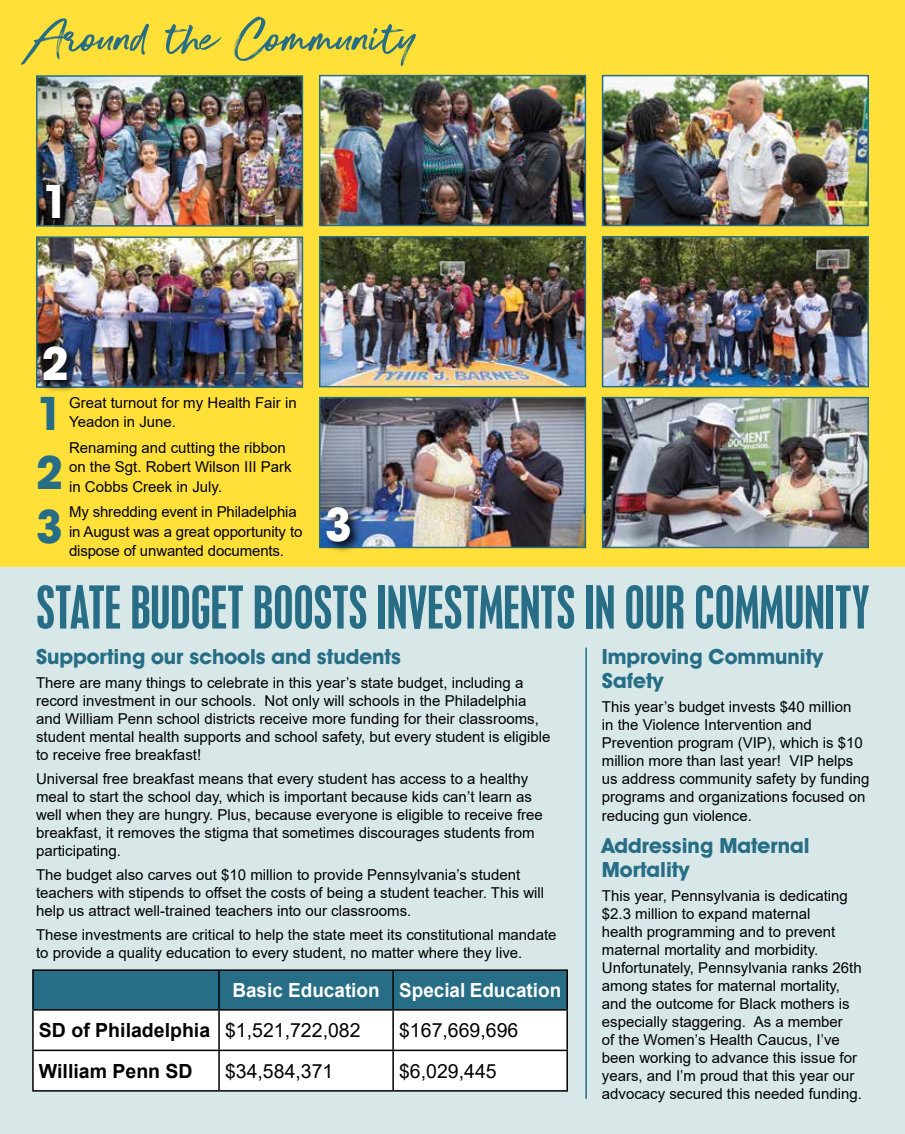
<style>
.page{position:relative;width:905px;height:1134px;background:#fff}
.page>*{position:absolute;margin:0;border:0;box-sizing:border-box;transform-origin:0 0}
.t1{font:55.5px "Super Fly One";color:#266d85}
.t2{font:condensed 52.5px "Placard";color:#266d85}
.t3{font:46.5px/59.1px "Avant Guard Bold SWFTE";color:#266d85}
.t4{font:46.5px "Avant Guard Bold SWFTE";color:#fff}
.t5{font:21px/24px "Avant Guard Bold SWFTE";color:#266d85}
.t6{font:700 19.5px/40.2px "Arial";color:#fff}
.t7{font:19.5px "Arial";color:#000}
.t8{font:700 19.5px "Arial";color:#000}
.t9{font:15px/18px "Arial";color:#000}
.s1{color:#000}
.s2{font-weight:400;color:#000}
</style>
<div class="page">
<div style="left:0;top:561px;width:904px;height:573px;background:#d8e8e9"></div>
<div style="left:0;top:0;width:904px;height:567px;background:#ffe039"></div>
<div style="left:34px;top:971px;width:532px;height:38px;background:#266d85"></div>
<div style="left:34px;top:1011px;width:532px;height:79px;background:#fff"></div>
<hr style="left:32px;top:969px;width:187px;height:2px;background:#000">
<hr style="left:32px;top:971px;width:2px;height:38px;background:#000">
<hr style="left:219px;top:969px;width:174px;height:2px;background:#000">
<hr style="left:218px;top:971px;width:2px;height:38px;background:#000">
<hr style="left:393px;top:969px;width:175px;height:2px;background:#000">
<hr style="left:392px;top:971px;width:2px;height:38px;background:#000">
<hr style="left:566px;top:971px;width:2px;height:38px;background:#000">
<hr style="left:32px;top:1009px;width:187px;height:2px;background:#000">
<hr style="left:32px;top:1011px;width:2px;height:39px;background:#000">
<hr style="left:219px;top:1009px;width:174px;height:2px;background:#000">
<hr style="left:218px;top:1011px;width:2px;height:39px;background:#000">
<hr style="left:393px;top:1009px;width:175px;height:2px;background:#000">
<hr style="left:392px;top:1011px;width:2px;height:39px;background:#000">
<hr style="left:566px;top:1011px;width:2px;height:39px;background:#000">
<hr style="left:32px;top:1050px;width:187px;height:1px;background:#000">
<hr style="left:32px;top:1051px;width:2px;height:39px;background:#000">
<hr style="left:219px;top:1050px;width:174px;height:1px;background:#000">
<hr style="left:218px;top:1051px;width:2px;height:39px;background:#000">
<hr style="left:393px;top:1050px;width:175px;height:1px;background:#000">
<hr style="left:392px;top:1051px;width:2px;height:39px;background:#000">
<hr style="left:566px;top:1051px;width:2px;height:39px;background:#000">
<hr style="left:32px;top:1090px;width:187px;height:2px;background:#000">
<hr style="left:219px;top:1090px;width:174px;height:2px;background:#000">
<hr style="left:393px;top:1090px;width:175px;height:2px;background:#000">
<img style="left:39px;top:239px;width:261px;height:146px">
<div style="left:36px;top:236px;width:267px;height:152px;border:2px solid #266d85"></div>
<img style="left:39px;top:78px;width:261px;height:146px">
<div style="left:36px;top:75px;width:267px;height:152px;border:2px solid #266d85"></div>
<img style="left:322px;top:239px;width:261px;height:145px">
<div style="left:319px;top:236px;width:267px;height:151px;border:2px solid #266d85"></div>
<img style="left:322px;top:78px;width:261px;height:145px">
<div style="left:319px;top:75px;width:267px;height:151px;border:2px solid #266d85"></div>
<img style="left:322px;top:400px;width:261px;height:145px">
<div style="left:319px;top:397px;width:267px;height:151px;border:2px solid #266d85"></div>
<img style="left:605px;top:239px;width:260px;height:145px">
<div style="left:602px;top:236px;width:266px;height:151px;border:2px solid #266d85"></div>
<img style="left:605px;top:78px;width:260px;height:145px">
<div style="left:602px;top:75px;width:266px;height:151px;border:2px solid #266d85"></div>
<img style="left:605px;top:400px;width:260px;height:145px">
<div style="left:602px;top:397px;width:266px;height:151px;border:2px solid #266d85"></div>
<hr style="left:585px;top:648px;width:2px;height:451px;background:#266d85">
<svg style="left:43px;top:180px;width:30px;height:48px"></svg>
<svg style="left:41px;top:343px;width:38px;height:48px;background:#393e43"></svg>
<svg style="left:324px;top:504px;width:39px;height:48px;background:#465d75"></svg>
<h1 class="t1" style="left:36px;top:6px;width:384px">Around the Community</h1>
<h3 class="t4" style="left:41px;top:172px;width:29px">1</h3>
<h3 class="t4" style="left:41px;top:335px;width:29px">2</h3>
<h3 class="t3" style="left:36px;top:383px;width:29px">1<br>2</h3>
<h3 class="t3" style="left:36px;top:497px;width:29px">3</h3>
<p class="t9" style="left:69px;top:393px;width:229px;line-height:19.5px">Great turnout for my Health Fair in<br>Yeadon in June.</p>
<p class="t9" style="left:69px;top:438px;width:224px;line-height:19.5px">Renaming and cutting the ribbon on the Sgt. Robert Wilson III Park in Cobbs Creek in July.</p>
<p class="t9" style="left:69px;top:502px;width:235px;line-height:19.5px">My shredding event in Philadelphia in August was a great opportunity to dispose of unwanted documents.</p>
<h2 class="t2" style="left:36px;top:575px;width:835px">STATE BUDGET BOOSTS INVESTMENTS IN OUR COMMUNITY</h2>
<h3 class="t5" style="left:36px;top:644px;width:366px">Supporting our schools and students</h3>
<p class="t9" style="left:36px;top:673px;width:516px">There are many things to celebrate in this year’s state budget, including a record investment in our schools. Not only will schools in the Philadelphia and William Penn school districts receive more funding for their classrooms, student mental health supports and school safety, but every student is eligible to receive free breakfast!</p>
<p class="t9" style="left:36px;top:769px;width:508px">Universal free breakfast means that every student has access to a healthy meal to start the school day, which is important because kids can’t learn as well when they are hungry. Plus, because everyone is eligible to receive free breakfast, it removes the stigma that sometimes discourages students from participating.</p>
<p class="t9" style="left:36px;top:865px;width:509px">The budget also carves out $10 million to provide Pennsylvania’s student teachers with stipends to offset the costs of being a student teacher. This will help us attract well-trained teachers into our classrooms.</p>
<p class="t9" style="left:36px;top:925px;width:522px">These investments are critical to help the state meet its constitutional mandate to provide a quality education to every student, no matter where they live.</p>
<h3 class="t6" style="left:39px;top:970px;width:524px;text-indent:193px">Basic Education Special Education<br><span class="s1">SD of Philadelphia</span> <span class="s2">$1,521,722,082</span></h3>
<h3 class="t4" style="left:324px;top:496px;width:29px">3</h3>
<h3 class="t5" style="left:602px;top:644px;width:223px">Improving Community<br>Safety</h3>
<p class="t9" style="left:602px;top:697px;width:269px">This year’s budget invests $40 million<br>in the Violence Intervention and Prevention program (VIP), which is $10 million more than last year! VIP helps us address community safety by funding programs and organizations focused on</p>
<p class="t9" style="left:602px;top:807px;width:152px">reducing gun violence.</p>
<h3 class="t5" style="left:602px;top:833px;width:209px">Addressing Maternal<br>Mortality</h3>
<p class="t9" style="left:602px;top:886px;width:262px">This year, Pennsylvania is dedicating $2.3 million to expand maternal<br>health programming and to prevent maternal mortality and morbidity.<br>Unfortunately, Pennsylvania ranks 26th among states for maternal mortality, and the outcome for Black mothers is especially staggering. As a member<br>of the Women’s Health Caucus, I’ve been working to advance this issue for years, and I’m proud that this year our advocacy secured this needed funding.</p>
<h3 class="t7" style="left:399px;top:1017px;width:121px">$167,669,696</h3>
<h3 class="t8" style="left:39px;top:1057px;width:155px">William Penn SD</h3>
<h3 class="t7" style="left:225px;top:1057px;width:110px">$34,584,371</h3>
<h3 class="t7" style="left:399px;top:1057px;width:99px">$6,029,445</h3>
</div>
